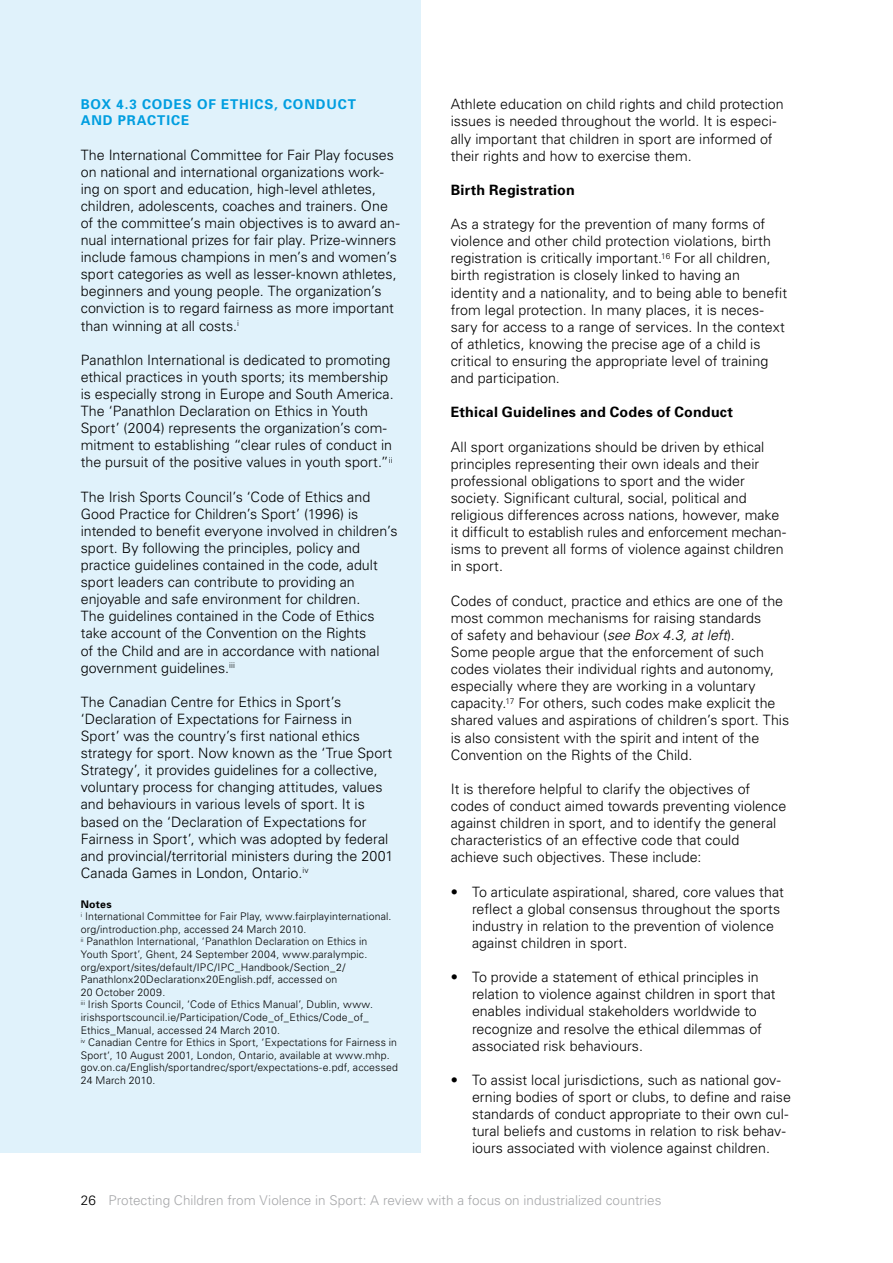
<style>
.page{position:relative;width:893px;height:1263px;background:#fff}
.page>*{position:absolute;margin:0;border:0;box-sizing:border-box;transform-origin:0 0}
.t1{font:300 14.25px/17.1px "Univers";color:#000}
.t2{font:700 14.25px "Univers";letter-spacing:.015em;color:#000}
.t3{font:300 13.5px "Univers";letter-spacing:.005em;color:#a7a8aa}
.t4{font:700 13.5px "Univers";letter-spacing:.065em;color:#009ee0}
.t5{font:300 10.5px/12.6px "Univers";letter-spacing:.015em;color:#000}
.s1{font-weight:700}
.s2{font-style:italic}
.s3{color:#000}
</style>
<div class="page">
<div style="left:0;top:0;width:421px;height:1152px;background:#e0f2fb"></div>
<p class="t4" style="left:81px;top:95px;width:82px">Box 4.3 Codes</p>
<p class="t4" style="left:197px;top:95px;width:34px">of ethics</p>
<p class="t4" style="left:274px;top:95px;width:21px">, cond</p>
<p class="t4" style="left:326px;top:95px;width:22px">uct</p>
<p class="t4" style="left:81px;top:112px;width:76px">and practice</p>
<p class="t1" style="left:81px;top:146px;width:320px">The International Committee for Fair Play focuses on national and international organizations work&shy;ing on sport and education, high-level athletes, children, adolescents, coaches and trainers. One of the committee’s main objectives is to award an&shy;nual international prizes for fair play. Prize-winners include famous champions in men’s and women’s sport categories as well as lesser-known athletes, beginners and young people. The organization’s conviction is to regard fairness as more important than winning at all costs.<sup>i</sup></p>
<p class="t1" style="left:81px;top:351px;width:314px">Panathlon International is dedicated to promoting ethical practices in youth sports; its membership is especially strong in Europe and South America.<br>The ‘Panathlon Declaration on Ethics in Youth Sport’ (2004) represents the organization’s com&shy;mitment to establishing “clear rules of conduct in the pursuit of the positive values in youth sport.”<sup>ii</sup></p>
<p class="t1" style="left:81px;top:488px;width:318px">The Irish Sports Council’s ‘Code of Ethics and Good Practice for Children’s Sport’ (1996) is intended to benefit everyone involved in children’s sport. By following the principles, policy and practice guidelines contained in the code, adult sport leaders can contribute to providing an enjoyable and safe environment for children.<br>The guidelines contained in the Code of Ethics take account of the Convention on the Rights<br>of the Child and are in accordance with national government guidelines.<sup>iii</sup></p>
<p class="t1" style="left:81px;top:693px;width:314px">The Canadian Centre for Ethics in Sport’s ‘Declaration of Expectations for Fairness in Sport’ was the country’s first national ethics strategy for sport. Now known as the ‘True Sport Strategy’, it provides guidelines for a collective, voluntary process for changing attitudes, values and behaviours in various levels of sport. It is based on the ‘Declaration of Expectations for Fairness in Sport’, which was adopted by federal and provincial/territorial ministers during the 2001<br>Canada Games in London, Ontario.<sup>iv</sup></p>
<p class="t5" style="left:81px;top:897px;width:319px"><span class="s1">Notes<br></span><sup>i</sup> International Committee for Fair Play, www.fairplayinternational. org/introduction.php, accessed 24 March 2010.<br><sup>ii</sup> Panathlon International, ‘Panathlon Declaration on Ethics in<br>Youth Sport’, Ghent, 24 September 2004, www.paralympic. org/export/sites/default/IPC/IPC_Handbook/Section_2/ Panathlonx20Declarationx20English.pdf, accessed on<br>20 October 2009.<br><sup>iii</sup> Irish Sports Council, ‘Code of Ethics Manual’, Dublin, www. irishsportscouncil.ie/Participation/Code_of_Ethics/Code_of_ Ethics_Manual, accessed 24 March 2010.<br><sup>iv</sup> Canadian Centre for Ethics in Sport, ‘Expectations for Fairness in Sport‘, 10 August 2001, London, Ontario, available at www.mhp. gov.on.ca/English/sportandrec/sport/expectations-e.pdf, accessed 24 March 2010.</p>
<p class="t1" style="left:451px;top:95px;width:334px">Athlete education on child rights and child protection issues is needed throughout the world. It is especi&shy;ally important that children in sport are informed of their rights and how to exercise them.</p>
<p class="t2" style="left:451px;top:181px;width:126px">Birth Registration</p>
<p class="t1" style="left:451px;top:215px;width:338px">As a strategy for the prevention of many forms of violence and other child protection violations, birth registration is critically important.<sup>16</sup> For all children, birth registration is closely linked to having an identity and a nationality, and to being able to benefit from legal protection. In many places, it is neces&shy;sary for access to a range of services. In the context of athletics, knowing the precise age of a child is critical to ensuring the appropriate level of training and participation.</p>
<p class="t2" style="left:451px;top:403px;width:284px">Ethical Guidelines and Codes of Conduct</p>
<p class="t1" style="left:451px;top:438px;width:337px">All sport organizations should be driven by ethical principles representing their own ideals and their professional obligations to sport and the wider society. Significant cultural, social, political and religious differences across nations, however, make it difficult to establish rules and enforcement mechan&shy;isms to prevent all forms of violence against children in sport.</p>
<p class="t1" style="left:451px;top:592px;width:340px">Codes of conduct, practice and ethics are one of the most common mechanisms for raising standards<br>of safety and behaviour (<span class="s2">see Box 4.3, at left</span>).<br>Some people argue that the enforcement of such codes violates their individual rights and autonomy, especially where they are working in a voluntary capacity.<sup>17</sup> For others, such codes make explicit the shared values and aspirations of children’s sport. This is also consistent with the spirit and intent of the Convention on the Rights of the Child.</p>
<p class="t1" style="left:451px;top:780px;width:337px">It is therefore helpful to clarify the objectives of codes of conduct aimed towards preventing violence against children in sport, and to identify the general characteristics of an effective code that could achieve such objectives. These include:</p>
<p class="t1" style="left:472px;top:883px;width:313px;text-indent:-21px">• To articulate aspirational, shared, core values that reflect a global consensus throughout the sports industry in relation to the prevention of violence against children in sport.</p>
<p class="t1" style="left:472px;top:968px;width:305px;text-indent:-21px">• To provide a statement of ethical principles in relation to violence against children in sport that enables individual stakeholders worldwide to recognize and resolve the ethical dilemmas of associated risk behaviours.</p>
<p class="t1" style="left:472px;top:1071px;width:320px;text-indent:-21px">• To assist local jurisdictions, such as national gov&shy;erning bodies of sport or clubs, to define and raise standards of conduct appropriate to their own cul&shy;tural beliefs and customs in relation to risk behav&shy;iours associated with violence against children.</p>
<p class="t3" style="left:81px;top:1192px;width:582px"><span class="s3">26</span> Protecting Children from Violence in Sport: A review with a focus on industrialized countries</p>
</div>
